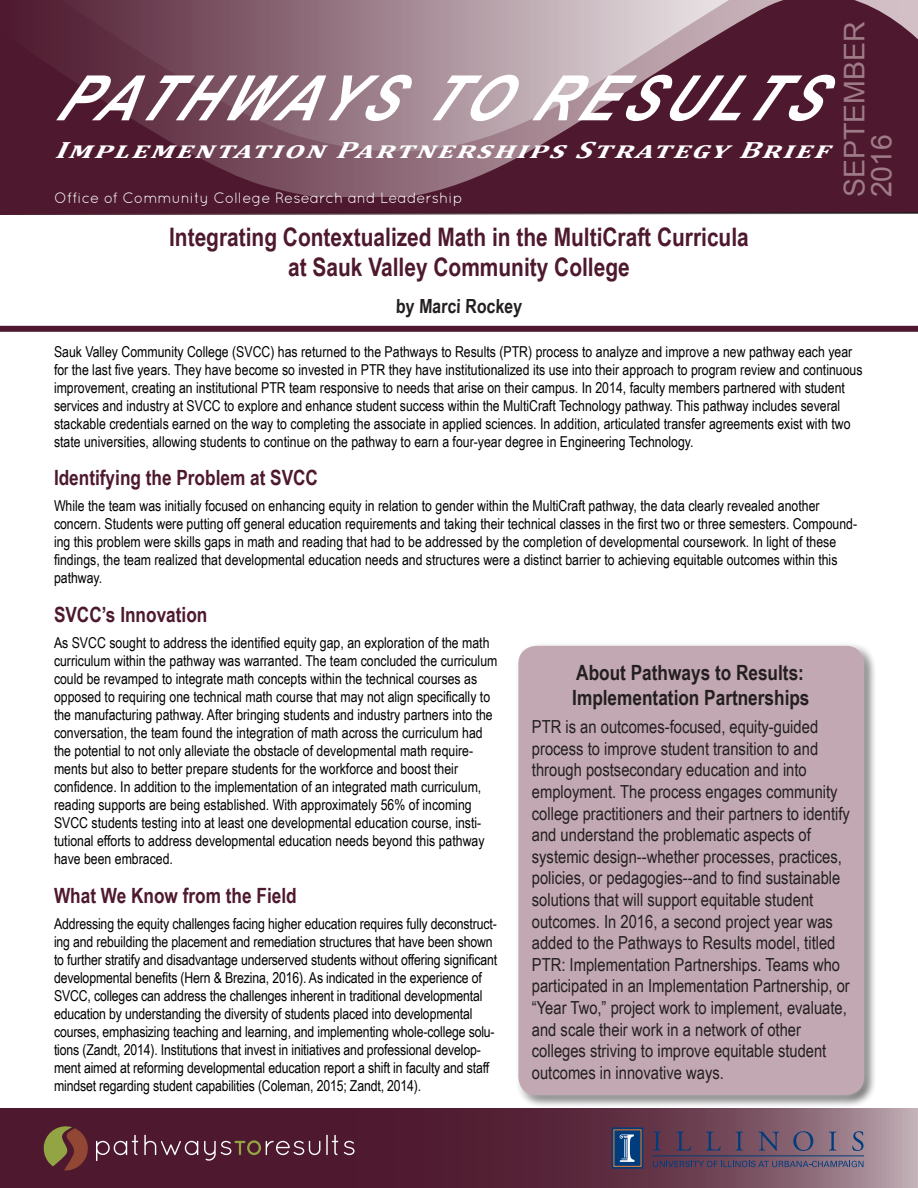
<style>
.page{position:relative;width:918px;height:1188px;background:#fff}
.page>*{position:absolute;margin:0;border:0;box-sizing:border-box;transform-origin:0 0}
.t1{font:italic 700 62.7px "Arial";color:#fff;scale:.86 1}
.t2{font:28.5px/27px "Arial";color:#9f7b87}
.t3{font:700 25.5px/30.6px "Arial Narrow";color:#4e192e;text-align:center}
.t4{font:italic 700 23.7px "Cambria";color:#fff;scale:1.33 1}
.t5{font:700 21px "Arial Narrow";color:#4e192e}
.t6{font:700 21px/25.2px "Arial Narrow";color:#231f20}
.t7{font:700 19.5px "Arial Narrow";color:#231f20}
.t8{font:18px/21.6px "Arial Narrow";color:#231f20}
.t9{font:15px/18px "Arial Narrow";color:#000}
.t10{font:15px "Quicksand";color:#fff}
</style>
<div class="page">
<svg style="left:1px;top:1108px;width:917px;height:80px;background:#613346"></svg>
<svg style="left:43px;top:1124px;width:47px;height:47px;background:#734d36"></svg>
<svg style="left:96px;top:1135px;width:42px;height:26px"></svg>
<svg style="left:144px;top:1135px;width:54px;height:20px"></svg>
<svg style="left:204px;top:1140px;width:116px;height:21px;background:#673d49"></svg>
<hr style="left:326px;top:1135px;width:2px;height:20px;background:#fff">
<svg style="left:332px;top:1135px;width:6px;height:20px"></svg>
<svg style="left:344px;top:1141px;width:11px;height:14px"></svg>
<svg style="left:0;top:0;width:918px;height:215px;background:#724859"></svg>
<div style="left:0;top:326px;width:918px;height:6px;background:#4e192e"></div>
<div style="left:509px;top:636px;width:365px;height:469px;background:#fff;opacity:.75"></div>
<div style="left:518px;top:646px;width:346px;height:449px;background:#c2a8b2;border-radius:18px"></div>
<div style="left:612px;top:1127px;width:31px;height:42px;border:3px solid #013d7d"></div>
<svg style="left:613px;top:1129px;width:29px;height:38px"></svg>
<svg style="left:620px;top:1135px;width:14px;height:27px"></svg>
<svg style="left:653px;top:1132px;width:8px;height:19px"></svg>
<svg style="left:676px;top:1132px;width:15px;height:19px"></svg>
<svg style="left:706px;top:1132px;width:15px;height:19px"></svg>
<svg style="left:735px;top:1132px;width:8px;height:19px"></svg>
<svg style="left:758px;top:1132px;width:21px;height:19px"></svg>
<svg style="left:793px;top:1131px;width:20px;height:20px"></svg>
<svg style="left:829px;top:1132px;width:7px;height:19px"></svg>
<svg style="left:852px;top:1131px;width:12px;height:20px"></svg>
<hr style="left:653px;top:1156px;width:211px;height:1px;background:#013d7d">
<svg style="left:653px;top:1161px;width:210px;height:6px"></svg>
<h2 class="t2" style="left:841px;top:197px;width:177px;rotate:-90deg">SEPTEMBER<br>2016</h2>
<h1 class="t1" style="left:54px;top:56px;width:940px">PATHWAYSTORESULTS</h1>
<h3 class="t4" style="left:54px;top:134px;width:595px">ImplementationPartnershipsStrategyBrief</h3>
<p class="t10" style="left:54px;top:189px;width:410px">Office of Community College Research and Leadership</p>
<h3 class="t3" style="left:169px;top:220px;width:581px">Integrating Contextualized Math in the MultiCraft Curricula at Sauk Valley Community College</h3>
<h3 class="t7" style="left:396px;top:292px;width:128px">by Marci Rockey</h3>
<p class="t9" style="left:54px;top:342px;width:810px">Sauk Valley Community College (SVCC) has returned to the Pathways to Results (PTR) process to analyze and improve a new pathway each year for the last five years. They have become so invested in PTR they have institutionalized its use into their approach to program review and continuous improvement, creating an institutional PTR team responsive to needs that arise on their campus. In 2014, faculty members partnered with student services and industry at SVCC to explore and enhance student success within the MultiCraft Technology pathway. This pathway includes several stackable credentials earned on the way to completing the associate in applied sciences. In addition, articulated transfer agreements exist with two state universities, allowing students to continue on the pathway to earn a four-year degree in Engineering Technology.</p>
<h3 class="t5" style="left:54px;top:462px;width:266px">Identifying the Problem at SVCC</h3>
<p class="t9" style="left:54px;top:496px;width:805px">While the team was initially focused on enhancing equity in relation to gender within the MultiCraft pathway, the data clearly revealed another concern. Students were putting off general education requirements and taking their technical classes in the first two or three semesters. Compound&shy;ing this problem were skills gaps in math and reading that had to be addressed by the completion of developmental coursework. In light of these findings, the team realized that developmental education needs and structures were a distinct barrier to achieving equitable outcomes within this pathway.</p>
<h3 class="t5" style="left:54px;top:599px;width:155px">SVCC’s Innovation</h3>
<p class="t9" style="left:54px;top:633px;width:445px">As SVCC sought to address the identified equity gap, an exploration of the math curriculum within the pathway was warranted. The team concluded the curriculum could be revamped to integrate math concepts within the technical courses as opposed to requiring one technical math course that may not align specifically to the manufacturing pathway. After bringing students and industry partners into the conversation, the team found the integration of math across the curriculum had the potential to not only alleviate the obstacle of developmental math require&shy;ments but also to better prepare students for the workforce and boost their confidence. In addition to the implementation of an integrated math curriculum, reading supports are being established. With approximately 56% of incoming SVCC students testing into at least one developmental education course, insti&shy;tutional efforts to address developmental education needs beyond this pathway have been embraced.</p>
<h3 class="t5" style="left:54px;top:880px;width:244px">What We Know from the Field</h3>
<p class="t9" style="left:54px;top:914px;width:445px">Addressing the equity challenges facing higher education requires fully deconstruct&shy;ing and rebuilding the placement and remediation structures that have been shown to further stratify and disadvantage underserved students without offering significant developmental benefits (Hern &amp; Brezina, 2016). As indicated in the experience of SVCC, colleges can address the challenges inherent in traditional developmental education by understanding the diversity of students placed into developmental courses, emphasizing teaching and learning, and implementing whole-college solu&shy;tions (Zandt, 2014). Institutions that invest in initiatives and professional develop&shy;ment aimed at reforming developmental education report a shift in faculty and staff mindset regarding student capabilities (Coleman, 2015; Zandt, 2014).</p>
<h3 class="t6" style="left:572px;top:659px;width:239px">About Pathways to Results:<br>Implementation Partnerships</h3>
<p class="t8" style="left:532px;top:715px;width:319px">PTR is an outcomes-focused, equity-guided process to improve student transition to and through postsecondary education and into employment. The process engages community college practitioners and their partners to identify and understand the problematic aspects of systemic design--whether processes, practices, policies, or pedagogies--and to find sustainable solutions that will support equitable student outcomes. In 2016, a second project year was added to the Pathways to Results model, titled PTR: Implementation Partnerships. Teams who participated in an Implementation Partnership, or “Year Two,” project work to implement, evaluate, and scale their work in a network of other colleges striving to improve equitable student outcomes in innovative ways.</p>
</div>
